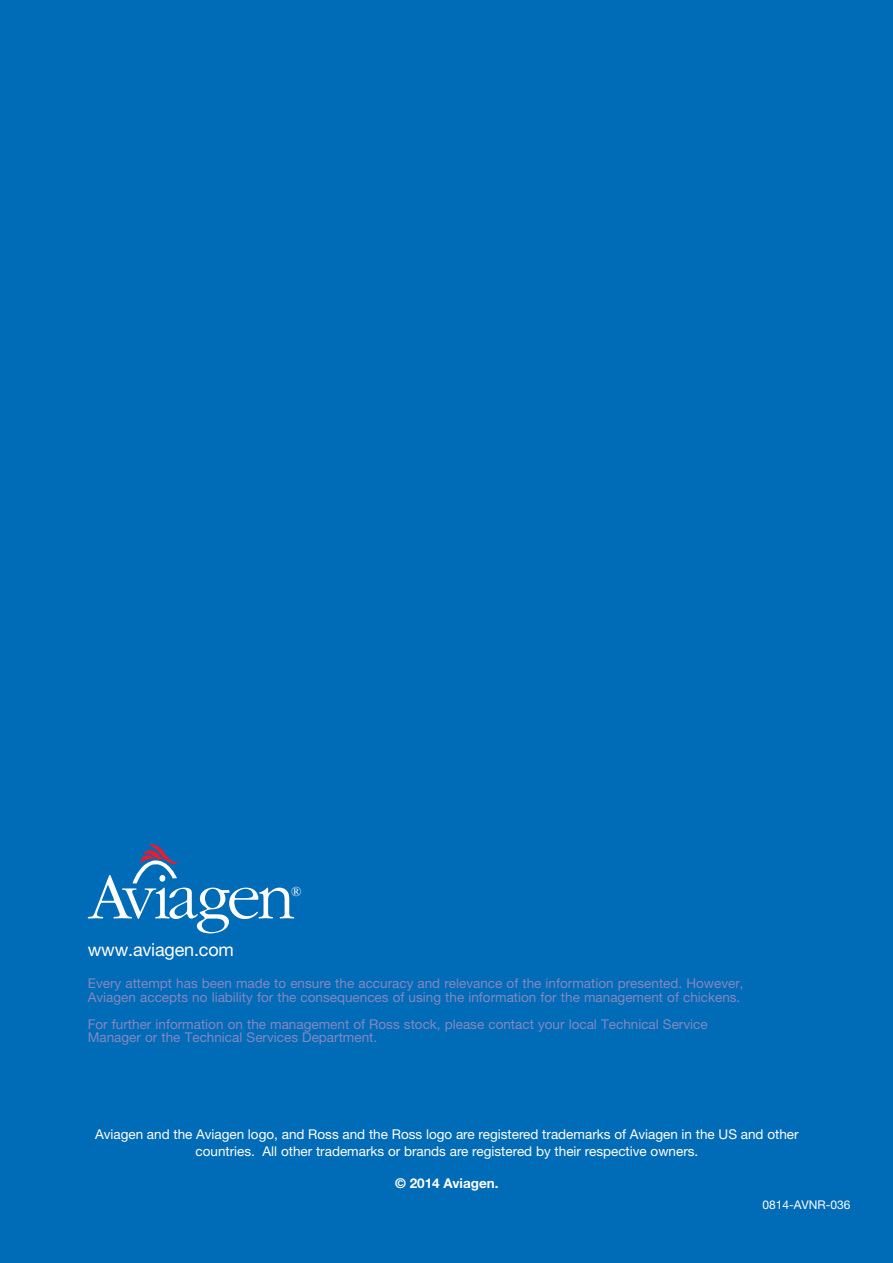
<style>
.page{position:relative;width:893px;height:1263px;background:#006bb6}
.page>*{position:absolute;margin:0;border:0;box-sizing:border-box;transform-origin:0 0}
.t1{font:18px "Helvetica Neue";letter-spacing:-.01em;color:#fff}
.t2{font:13.65px "Garamond";color:#fff}
.t3{font:13.5px/13.5px "Helvetica Neue";color:#8587c1}
.t4{font:13.5px/16.2px "Helvetica Neue";color:#fff;text-align:center}
.t5{font:700 13.5px "Helvetica Neue";color:#fff}
.t6{font:12px "Helvetica Neue";color:#fff}
</style>
<div class="page">
<svg style="left:88px;top:844px;width:206px;height:89px"></svg>
<h1 class="t1" style="left:88px;top:939px;width:148px">www.aviagen.com</h1>
<p class="t2" style="left:291px;top:883px;width:12px">®</p>
<p class="t3" style="left:88px;top:976px;width:657px">Every attempt has been made to ensure the accuracy and relevance of the information presented. However,<br>Aviagen accepts no liability for the consequences of using the information for the management of chickens.</p>
<p class="t3" style="left:88px;top:1017px;width:621px">For further information on the management of Ross stock, please contact your local Technical Service<br>Manager or the Technical Services Department.</p>
<p class="t4" style="left:95px;top:1126px;width:705px">Aviagen and the Aviagen logo, and Ross and the Ross logo are registered trademarks of Aviagen in the US and other countries. All other trademarks or brands are registered by their respective owners.</p>
<p class="t5" style="left:395px;top:1175px;width:105px">© 2014 Aviagen.</p>
<p class="t6" style="left:762px;top:1197px;width:90px">0814-AVNR-036</p>
</div>
